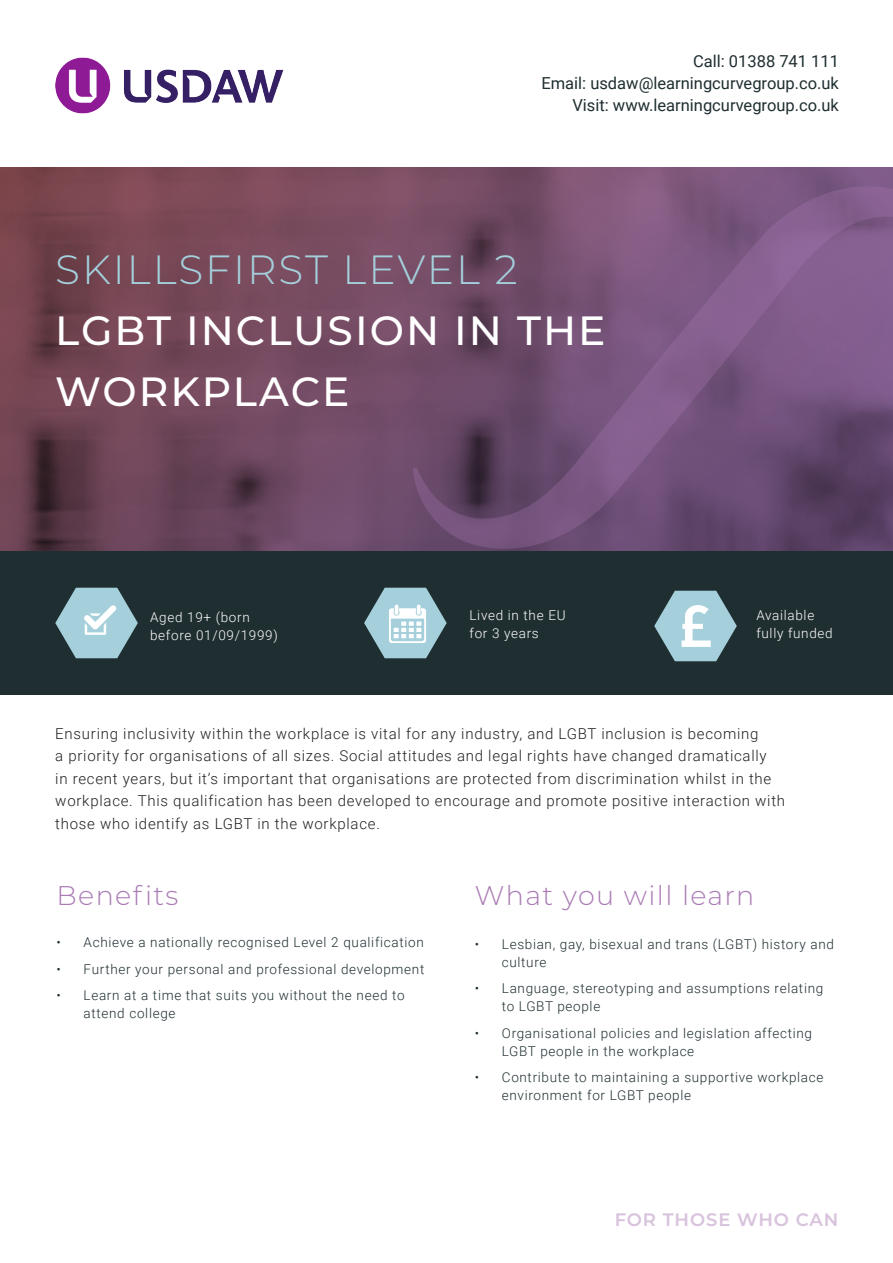
<style>
.page{position:relative;width:893px;height:1263px;background:#fff}
.page>*{position:absolute;margin:0;border:0;box-sizing:border-box;transform-origin:0 0}
.t1{font:500 40.8px/61.2px "Montserrat";letter-spacing:.05em;color:#fff}
.t2{font:300 40.8px "Montserrat";letter-spacing:.05em;color:#a4d0dc}
.t3{font:300 27px "Montserrat";letter-spacing:.05em;color:#aa7bb5}
.t4{font:600 18px "Montserrat";letter-spacing:.05em;color:#aa7bb5}
.t5{font:16.5px/22px "Roboto";color:#1f2e31;text-align:right}
.t6{font:300 15px/22.5px "Roboto";letter-spacing:.05em;color:#231f20}
.t7{font:300 13.5px/18px "Roboto";letter-spacing:.05em;color:#1f2e31}
.t8{font:300 13.5px/18px "Roboto";letter-spacing:.05em;color:#fff}
</style>
<div class="page">
<img style="left:0;top:167px;width:893px;height:384px">
<div style="left:0;top:551px;width:893px;height:143px;background:#1f2e31"></div>
<svg style="left:55px;top:588px;width:83px;height:70px"></svg>
<svg style="left:654px;top:591px;width:83px;height:70px"></svg>
<svg style="left:413px;top:185px;width:480px;height:365px;background:#725177"></svg>
<svg style="left:364px;top:588px;width:83px;height:70px"></svg>
<img style="left:55px;top:57px;width:229px;height:57px">
<p class="t5" style="left:541px;top:50px;width:299px">Call: 01388 741 111<br>Email: usdaw@learningcurvegroup.co.uk<br>Visit: www.learningcurvegroup.co.uk</p>
<h1 class="t2" style="left:55px;top:242px;width:464px">SKILLSFIRST LEVEL 2</h1>
<h1 class="t1" style="left:55px;top:298px;width:552px">LGBT INCLUSION IN THE<br>WORKPLACE</h1>
<p class="t8" style="left:150px;top:608px;width:129px">Aged 19+ (born before 01/09/1999)</p>
<p class="t8" style="left:469px;top:606px;width:98px">Lived in the EU for 3 years</p>
<p class="t8" style="left:756px;top:606px;width:78px">Available fully funded</p>
<p class="t6" style="left:55px;top:722px;width:731px">Ensuring inclusivity within the workplace is vital for any industry, and LGBT inclusion is becoming<br>a priority for organisations of all sizes. Social attitudes and legal rights have changed dramatically<br>in recent years, but it’s important that organisations are protected from discrimination whilst in the workplace. This qualification has been developed to encourage and promote positive interaction with those who identify as LGBT in the workplace.</p>
<h2 class="t3" style="left:57px;top:877px;width:123px">Benefits</h2>
<h2 class="t3" style="left:475px;top:877px;width:281px">What you will learn</h2>
<p class="t7" style="left:57px;top:933px;width:369px">• Achieve a nationally recognised Level 2 qualification</p>
<p class="t7" style="left:57px;top:959px;width:369px">• Further your personal and professional development</p>
<p class="t7" style="left:84px;top:986px;width:322px;text-indent:-27px">• Learn at a time that suits you without the need to attend college</p>
<p class="t7" style="left:502px;top:935px;width:334px;text-indent:-27px">• Lesbian, gay, bisexual and trans (LGBT) history and culture</p>
<p class="t7" style="left:502px;top:979px;width:323px;text-indent:-27px">• Language, stereotyping and assumptions relating to LGBT people</p>
<p class="t7" style="left:502px;top:1024px;width:312px;text-indent:-27px">• Organisational policies and legislation affecting<br>LGBT people in the workplace</p>
<p class="t7" style="left:502px;top:1068px;width:323px;text-indent:-27px">• Contribute to maintaining a supportive workplace environment for LGBT people</p>
<h3 class="t4" style="left:615px;top:1207px;width:225px">FOR THOSE WHO CAN</h3>
</div>
